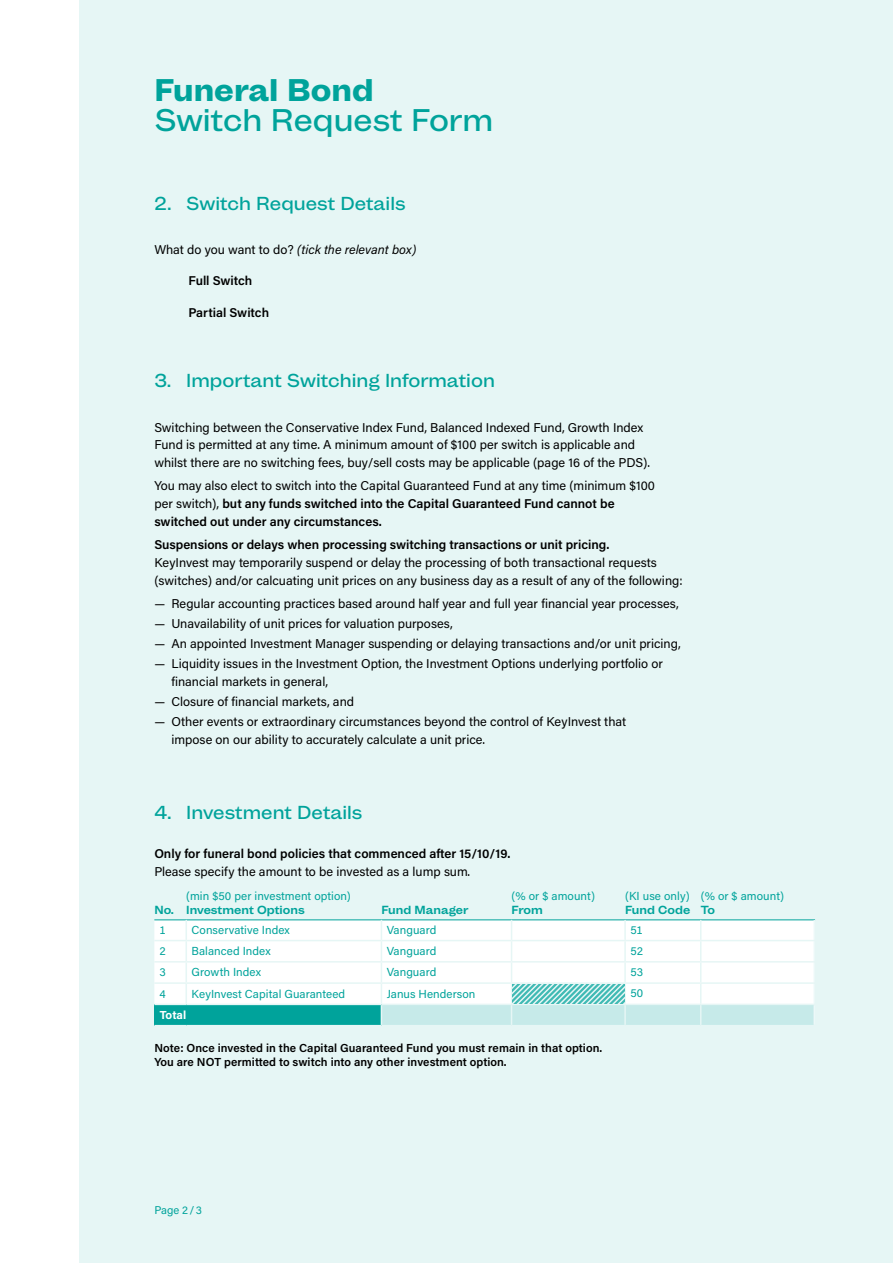
<style>
.page{position:relative;width:893px;height:1263px;background:#fff}
.page>*{position:absolute;margin:0;border:0;box-sizing:border-box;transform-origin:0 0}
.t1{font:500 30px "Mint Grotesk V1.1";color:#00a39b}
.t2{font:800 30px "Mint Grotesk V1.1";color:#00a39b}
.t3{font:500 18px "Mint Grotesk V1.1";color:#00a39b}
.t4{font:12.75px/17.9px "Acumin Pro";color:#000}
.t5{font:600 12.75px/17.9px "Acumin Pro";color:#000}
.t6{font:italic 12.75px "Acumin Pro";color:#000}
.t7{font:11.7px "Acumin Pro";letter-spacing:.005em;color:#00a39b}
.t8{font:600 11.7px/14.5px "Acumin Pro";letter-spacing:.005em;color:#000}
.t9{font:700 11.7px "Acumin Pro";color:#fff}
.t10{font:700 11.25px "Mint Grotesk V1.1";color:#00a39b}
.t11{font:11.25px "Acumin Pro";color:#00a39b}
.s1{font-style:normal}
.s2{font-weight:400}
</style>
<div class="page">
<div style="left:79px;top:0;width:814px;height:1263px;background:#e6f6f5"></div>
<div style="left:154px;top:921px;width:227px;height:83px;background:#fff"></div>
<div style="left:154px;top:1004px;width:227px;height:22px;background:#00a39b"></div>
<hr style="left:154px;top:920px;width:32px;height:1px;background:#00a39b">
<hr style="left:186px;top:920px;width:195px;height:1px;background:#00a39b">
<hr style="left:185px;top:920px;width:2px;height:20px;background:#e6f6f5">
<hr style="left:154px;top:940px;width:32px;height:1px;background:#e6f6f5">
<hr style="left:186px;top:940px;width:195px;height:1px;background:#e6f6f5">
<hr style="left:185px;top:941px;width:2px;height:20px;background:#e6f6f5">
<hr style="left:154px;top:961px;width:32px;height:1px;background:#e6f6f5">
<hr style="left:186px;top:961px;width:195px;height:1px;background:#e6f6f5">
<hr style="left:185px;top:962px;width:2px;height:20px;background:#e6f6f5">
<hr style="left:154px;top:982px;width:32px;height:2px;background:#e6f6f5">
<hr style="left:186px;top:982px;width:195px;height:2px;background:#e6f6f5">
<hr style="left:185px;top:984px;width:2px;height:20px;background:#e6f6f5">
<hr style="left:154px;top:1004px;width:32px;height:1px;background:#e6f6f5">
<hr style="left:186px;top:1004px;width:195px;height:1px;background:#e6f6f5">
<hr style="left:154px;top:1025px;width:32px;height:1px;background:#e6f6f5">
<hr style="left:186px;top:1025px;width:195px;height:1px;background:#e6f6f5">
<svg style="left:381px;top:920px;width:433px;height:106px;background:#ebf7f7"></svg>
<h1 class="t2" style="left:154px;top:71px;width:221px">Funeral Bond</h1>
<h1 class="t1" style="left:154px;top:101px;width:340px">Switch Request Form</h1>
<h2 class="t3" style="left:154px;top:192px;width:253px">2. Switch Request Details</h2>
<p class="t6" style="left:154px;top:241px;width:263px"><span class="s1">What do you want to do?</span> (tick the relevant box)</p>
<p class="t5" style="left:188px;top:271px;width:65px">Full Switch</p>
<p class="t5" style="left:188px;top:303px;width:82px">Partial Switch</p>
<h2 class="t3" style="left:154px;top:370px;width:342px">3. Important Switching Information</h2>
<p class="t4" style="left:154px;top:418px;width:497px">Switching between the Conservative Index Fund, Balanced Indexed Fund, Growth Index<br>Fund is permitted at any time. A minimum amount of $100 per switch is applicable and whilst there are no switching fees, buy/sell costs may be applicable (page 16 of the PDS).</p>
<p class="t5" style="left:154px;top:476px;width:502px"><span class="s2">You may also elect to switch into the Capital Guaranteed Fund at any time (minimum $100 per switch),</span> but any funds switched into the Capital Guaranteed Fund cannot be switched out under any circumstances.</p>
<p class="t5" style="left:154px;top:535px;width:456px">Suspensions or delays when processing switching transactions or unit pricing.</p>
<p class="t4" style="left:154px;top:553px;width:530px">KeyInvest may temporarily suspend or delay the processing of both transactional requests (switches) and/or calcuating unit prices on any business day as a result of any of the following:</p>
<p class="t4" style="left:154px;top:594px;width:526px">— Regular accounting practices based around half year and full year financial year processes,</p>
<p class="t4" style="left:154px;top:614px;width:300px">— Unavailability of unit prices for valuation purposes,</p>
<p class="t4" style="left:154px;top:634px;width:528px">— An appointed Investment Manager suspending or delaying transactions and/or unit pricing,</p>
<p class="t4" style="left:171px;top:654px;width:493px;text-indent:-17px">— Liquidity issues in the Investment Option, the Investment Options underlying portfolio or financial markets in general,</p>
<p class="t4" style="left:154px;top:692px;width:201px">— Closure of financial markets, and</p>
<p class="t4" style="left:171px;top:712px;width:456px;text-indent:-17px">— Other events or extraordinary circumstances beyond the control of KeyInvest that impose on our ability to accurately calculate a unit price.</p>
<h2 class="t3" style="left:154px;top:801px;width:210px">4. Investment Details</h2>
<p class="t5" style="left:154px;top:844px;width:358px">Only for funeral bond policies that commenced after 15/10/19.</p>
<p class="t4" style="left:154px;top:861px;width:317px">Please specify the amount to be invested as a lump sum.</p>
<p class="t10" style="left:154px;top:902px;width:21px">No.</p>
<p class="t7" style="left:186px;top:888px;width:166px">(min $50 per investment option)</p>
<p class="t10" style="left:186px;top:902px;width:120px">Investment Options</p>
<p class="t10" style="left:381px;top:902px;width:89px">Fund Manager</p>
<p class="t7" style="left:512px;top:888px;width:85px">(% or $ amount)</p>
<p class="t10" style="left:512px;top:902px;width:33px">From</p>
<p class="t7" style="left:625px;top:888px;width:66px">(KI use only)</p>
<p class="t10" style="left:625px;top:902px;width:67px">Fund Code</p>
<p class="t7" style="left:160px;top:921px;width:8px">1</p>
<p class="t7" style="left:192px;top:921px;width:100px">Conservative Index</p>
<p class="t7" style="left:387px;top:921px;width:51px">Vanguard</p>
<p class="t7" style="left:630px;top:921px;width:14px">51</p>
<p class="t7" style="left:160px;top:943px;width:8px">2</p>
<p class="t7" style="left:192px;top:943px;width:81px">Balanced Index</p>
<p class="t7" style="left:387px;top:943px;width:51px">Vanguard</p>
<p class="t7" style="left:630px;top:943px;width:14px">52</p>
<p class="t7" style="left:160px;top:964px;width:8px">3</p>
<p class="t7" style="left:192px;top:964px;width:71px">Growth Index</p>
<p class="t7" style="left:387px;top:964px;width:51px">Vanguard</p>
<p class="t7" style="left:630px;top:964px;width:14px">53</p>
<p class="t7" style="left:160px;top:985px;width:8px">4</p>
<p class="t7" style="left:192px;top:985px;width:155px">KeyInvest Capital Guaranteed</p>
<p class="t7" style="left:387px;top:985px;width:90px">Janus Henderson</p>
<p class="t7" style="left:630px;top:985px;width:14px">50</p>
<p class="t9" style="left:160px;top:1006px;width:28px">Total</p>
<p class="t8" style="left:154px;top:1040px;width:449px">Note: Once invested in the Capital Guaranteed Fund you must remain in that option.<br>You are NOT permitted to switch into any other investment option.</p>
<p class="t7" style="left:701px;top:888px;width:85px">(% or $ amount)</p>
<p class="t10" style="left:701px;top:902px;width:16px">To</p>
<p class="t11" style="left:154px;top:1202px;width:49px">Page 2/3</p>
</div>
